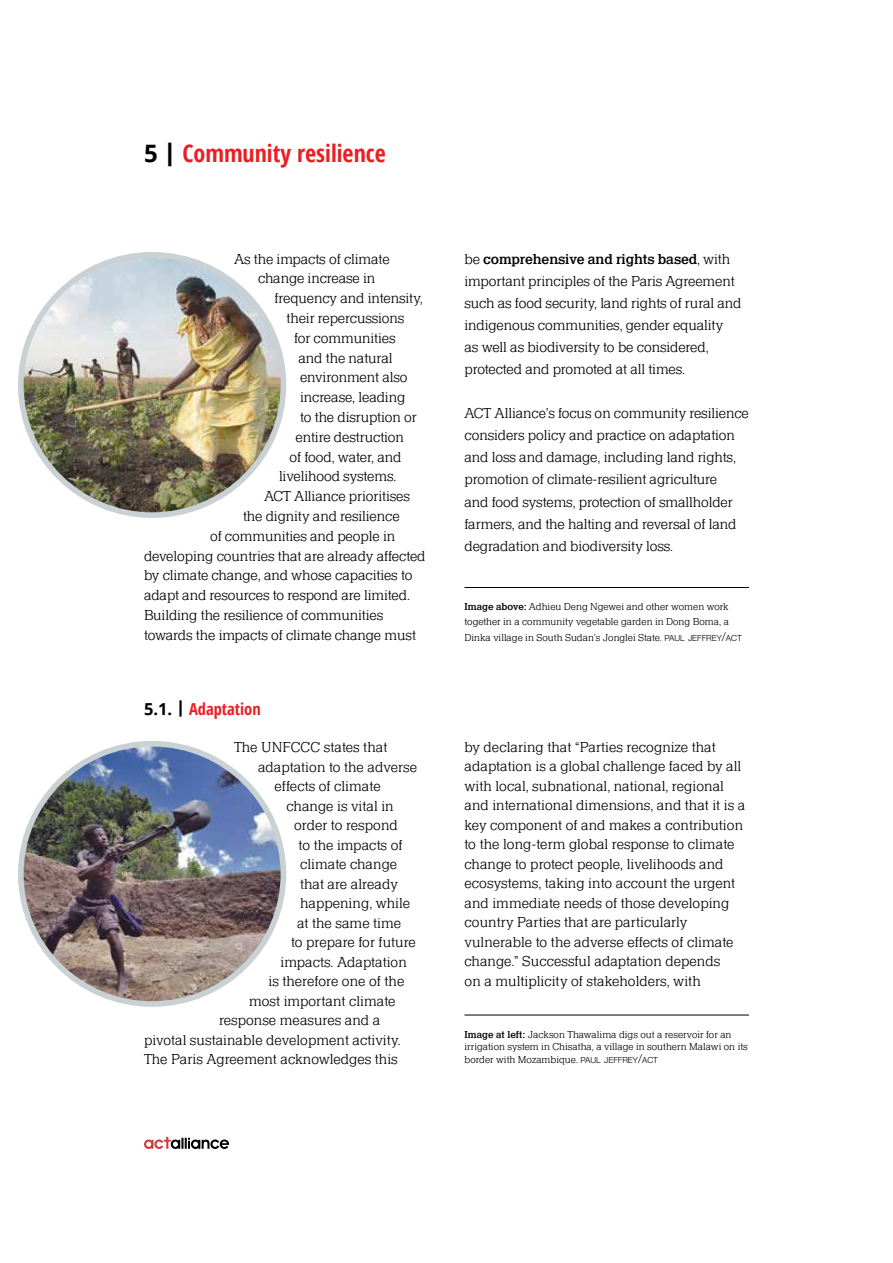
<style>
.page{position:relative;width:893px;height:1263px;background:#fff}
.page>*{position:absolute;margin:0;border:0;box-sizing:border-box;transform-origin:0 0}
.t1{font:700 condensed 24px "Open Sans";color:#ed1d24}
.t2{font:700 condensed 16.5px "Open Sans";color:#ed1d24}
.t3{font:300 15px/19.5px "Quint URWTOT";letter-spacing:-.01em;color:#000}
.t4{font:300 10.5px/15.1px "Quint URWTOT";color:#000}
.s1{font-stretch:normal;color:#000}
.s2{font-weight:800;font-stretch:normal;color:#000}
.s3{font-weight:500}
.s4{font-family:"Helvetica Neue";font-size:8.4px}
.s5{font-family:"Helvetica Neue";font-size:12px}
</style>
<div class="page">
<svg style="left:144px;top:1137px;width:85px;height:12px"></svg>
<hr style="left:464px;top:587px;width:285px;height:1px;background:#000">
<img style="left:21px;top:255px;width:262px;height:260px">
<div style="left:18px;top:252px;width:268px;height:266px;border:6px solid #cad1d4;border-radius:50%"></div>
<img style="left:21px;top:745px;width:262px;height:257px">
<div style="left:18px;top:741px;width:268px;height:266px;border:6px solid #cad1d4;border-radius:50%"></div>
<hr style="left:464px;top:1015px;width:285px;height:1px;background:#000">
<h1 class="t1" style="left:144px;top:137px;width:243px"><span class="s1">5</span> <span class="s2">|</span> Community resilience</h1>
<p class="t3" style="left:234px;top:249px;width:157px">As the impacts of climate</p>
<p class="t3" style="left:258px;top:269px;width:119px">change increase in</p>
<p class="t3" style="left:274px;top:289px;width:150px">frequency and intensity,</p>
<p class="t3" style="left:286px;top:309px;width:119px">their repercussions</p>
<p class="t3" style="left:294px;top:328px;width:103px">for communities</p>
<p class="t3" style="left:298px;top:348px;width:96px">and the natural</p>
<p class="t3" style="left:300px;top:368px;width:109px">environment also</p>
<p class="t3" style="left:300px;top:388px;width:107px">increase, leading</p>
<p class="t3" style="left:300px;top:408px;width:118px">to the disruption or</p>
<p class="t3" style="left:296px;top:427px;width:110px">entire destruction</p>
<p class="t3" style="left:290px;top:447px;width:114px">of food, water, and</p>
<p class="t3" style="left:279px;top:467px;width:119px">livelihood systems.</p>
<p class="t3" style="left:264px;top:487px;width:147px">ACT Alliance prioritises</p>
<p class="t3" style="left:243px;top:507px;width:158px">the dignity and resilience</p>
<p class="t3" style="left:210px;top:526px;width:187px">of communities and people in</p>
<p class="t3" style="left:144px;top:546px;width:283px">developing countries that are already affected</p>
<p class="t3" style="left:144px;top:566px;width:270px">by climate change, and whose capacities to</p>
<p class="t3" style="left:144px;top:586px;width:267px">adapt and resources to respond are limited.</p>
<p class="t3" style="left:144px;top:606px;width:241px">Building the resilience of communities</p>
<p class="t3" style="left:144px;top:625px;width:273px">towards the impacts of climate change must</p>
<p class="t2" style="left:144px;top:697px;width:118px"><span class="s1">5.1.</span> <span class="s2">|</span> Adaptation</p>
<p class="t3" style="left:234px;top:738px;width:155px">The UNFCCC states that</p>
<p class="t3" style="left:258px;top:757px;width:161px">adaptation to the adverse</p>
<p class="t3" style="left:274px;top:777px;width:108px">effects of climate</p>
<p class="t3" style="left:286px;top:796px;width:109px">change is vital in</p>
<p class="t3" style="left:294px;top:816px;width:105px">order to respond</p>
<p class="t3" style="left:298px;top:835px;width:106px">to the impacts of</p>
<p class="t3" style="left:300px;top:855px;width:99px">climate change</p>
<p class="t3" style="left:300px;top:874px;width:99px">that are already</p>
<p class="t3" style="left:300px;top:894px;width:112px">happening, while</p>
<p class="t3" style="left:297px;top:913px;width:106px">at the same time</p>
<p class="t3" style="left:291px;top:933px;width:126px">to prepare for future</p>
<p class="t3" style="left:280px;top:952px;width:128px">impacts. Adaptation</p>
<p class="t3" style="left:268px;top:972px;width:137px">is therefore one of the</p>
<p class="t3" style="left:249px;top:991px;width:148px">most important climate</p>
<p class="t3" style="left:219px;top:1011px;width:163px">response measures and a</p>
<p class="t3" style="left:144px;top:1030px;width:258px">pivotal sustainable development activity.</p>
<p class="t3" style="left:144px;top:1050px;width:255px">The Paris Agreement acknowledges this</p>
<p class="t3" style="left:464px;top:248px;width:279px;line-height:22px">be <span class="s3">comprehensive and rights based</span>, with important principles of the Paris Agreement such as food security, land rights of rural and indigenous communities, gender equality<br>as well as biodiversity to be considered, protected and promoted at all times.</p>
<p class="t3" style="left:464px;top:403px;width:286px;line-height:22px">ACT Alliance’s focus on community resilience considers policy and practice on adaptation and loss and damage, including land rights, promotion of climate-resilient agriculture<br>and food systems, protection of smallholder farmers, and the halting and reversal of land degradation and biodiversity loss.</p>
<p class="t4" style="left:464px;top:599px;width:279px"><span class="s3">Image above:</span> Adhieu Deng Ngewei and other women work together in a community vegetable garden in Dong Boma, a<br>Dinka village in South Sudan’s Jonglei State. <span class="s4">PAUL JEFFREY</span><span class="s5">/</span><span class="s4">ACT</span></p>
<p class="t3" style="left:464px;top:737px;width:282px">by declaring that “Parties recognize that adaptation is a global challenge faced by all with local, subnational, national, regional and international dimensions, and that it is a key component of and makes a contribution to the long-term global response to climate change to protect people, livelihoods and ecosystems, taking into account the urgent and immediate needs of those developing country Parties that are particularly vulnerable to the adverse effects of climate change.” Successful adaptation depends<br>on a multiplicity of stakeholders, with</p>
<p class="t4" style="left:464px;top:1028px;width:285px;line-height:12.6px"><span class="s3">Image at left:</span> Jackson Thawalima digs out a reservoir for an irrigation system in Chisatha, a village in southern Malawi on its border with Mozambique. <span class="s4">PAUL JEFFREY</span><span class="s5">/</span><span class="s4">ACT</span></p>
</div>
